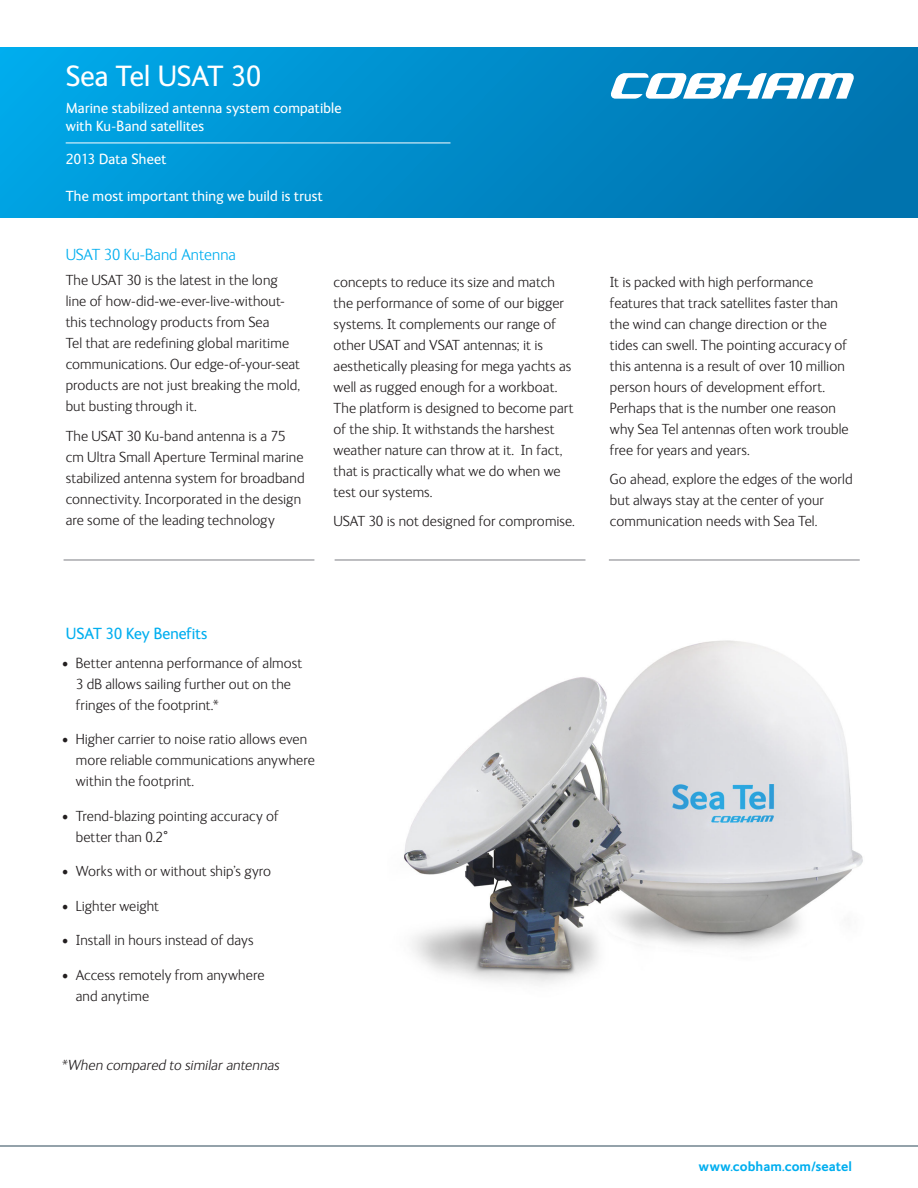
<style>
.page{position:relative;width:918px;height:1188px;background:#fff}
.page>*{position:absolute;margin:0;border:0;box-sizing:border-box;transform-origin:0 0}
.t1{font:30px "FS Ingrid";color:#fff}
.t2{font:300 16.5px "FS Ingrid";color:#00aeef}
.t3{font:16.5px "FS Ingrid";color:#00aeef}
.t4{font:300 15px/21px "FS Ingrid";letter-spacing:.005em;color:#231f20}
.t5{font:15px/18px "FS Ingrid";letter-spacing:.015em;color:#fff}
.t6{font:italic 300 15px "FS Ingrid";color:#231f20}
.t7{font:700 13.5px "FS Ingrid";letter-spacing:.005em;color:#00aeef}
.s1{font-weight:400;font-size:21px}
</style>
<div class="page">
<hr style="left:64px;top:559px;width:250px;height:2px;background:#a8a9ad">
<hr style="left:335px;top:559px;width:250px;height:2px;background:#a8a9ad">
<hr style="left:0;top:1146px;width:918px;height:1px;background:#94a2aa">
<div style="left:0;top:48px;width:918px;height:170px;background:linear-gradient(to right,#02a7e7,#0071ac)"></div>
<hr style="left:66px;top:143px;width:384px;height:1px;background:#fff">
<svg style="left:610px;top:73px;width:245px;height:26px"></svg>
<hr style="left:609px;top:559px;width:251px;height:2px;background:#a8a9ad">
<img style="left:404px;top:640px;width:459px;height:344px">
<p class="t1" style="left:66px;top:61px;width:197px">Sea Tel USAT 30</p>
<p class="t5" style="left:66px;top:99px;width:278px">Marine stabilized antenna system compatible with Ku-Band satellites</p>
<p class="t5" style="left:66px;top:150px;width:102px">2013 Data Sheet</p>
<p class="t5" style="left:66px;top:187px;width:258px">The most important thing we build is trust</p>
<p class="t2" style="left:66px;top:246px;width:172px">USAT 30 Ku-Band Antenna</p>
<p class="t4" style="left:66px;top:270px;width:236px">The USAT 30 is the latest in the long line of how-did-we-ever-live-without&shy;this technology products from Sea<br>Tel that are redefining global maritime communications. Our edge-of-your-seat products are not just breaking the mold, but busting through it.</p>
<p class="t4" style="left:66px;top:426px;width:240px">The USAT 30 Ku-band antenna is a 75 cm Ultra Small Aperture Terminal marine stabilized antenna system for broadband connectivity. Incorporated in the design are some of the leading technology</p>
<p class="t4" style="left:334px;top:271px;width:242px">concepts to reduce its size and match the performance of some of our bigger systems. It complements our range of other USAT and VSAT antennas; it is aesthetically pleasing for mega yachts as well as rugged enough for a workboat.<br>The platform is designed to become part of the ship. It withstands the harshest weather nature can throw at it. In fact, that is practically what we do when we test our systems.</p>
<p class="t4" style="left:334px;top:511px;width:243px">USAT 30 is not designed for compromise.</p>
<p class="t4" style="left:610px;top:271px;width:240px">It is packed with high performance features that track satellites faster than the wind can change direction or the tides can swell. The pointing accuracy of this antenna is a result of over 10 million person hours of development effort.<br>Perhaps that is the number one reason why Sea Tel antennas often work trouble free for years and years.</p>
<p class="t4" style="left:610px;top:469px;width:244px">Go ahead, explore the edges of the world but always stay at the center of your communication needs with Sea Tel.</p>
<p class="t3" style="left:66px;top:624px;width:143px">USAT 30 Key Benefits</p>
<p class="t4" style="left:76px;top:652px;width:228px;text-indent:-14px">• Better antenna performance of almost<br>3 dB allows sailing further out on the fringes of the footprint.*</p>
<p class="t4" style="left:76px;top:729px;width:241px;text-indent:-14px">• Higher carrier to noise ratio allows even more reliable communications anywhere within the footprint.</p>
<p class="t4" style="left:76px;top:805px;width:205px;text-indent:-14px">• Trend-blazing pointing accuracy of better than 0.2<span class="s1">°</span></p>
<p class="t4" style="left:62px;top:861px;width:210px">• Works with or without ship’s gyro</p>
<p class="t4" style="left:62px;top:895px;width:98px">• Lighter weight</p>
<p class="t4" style="left:62px;top:930px;width:193px">• Install in hours instead of days</p>
<p class="t4" style="left:76px;top:964px;width:190px;text-indent:-14px">• Access remotely from anywhere and anytime</p>
<p class="t6" style="left:62px;top:1057px;width:219px">*When compared to similar antennas</p>
<p class="t7" style="left:699px;top:1159px;width:155px">www.cobham.com/seatel</p>
</div>
